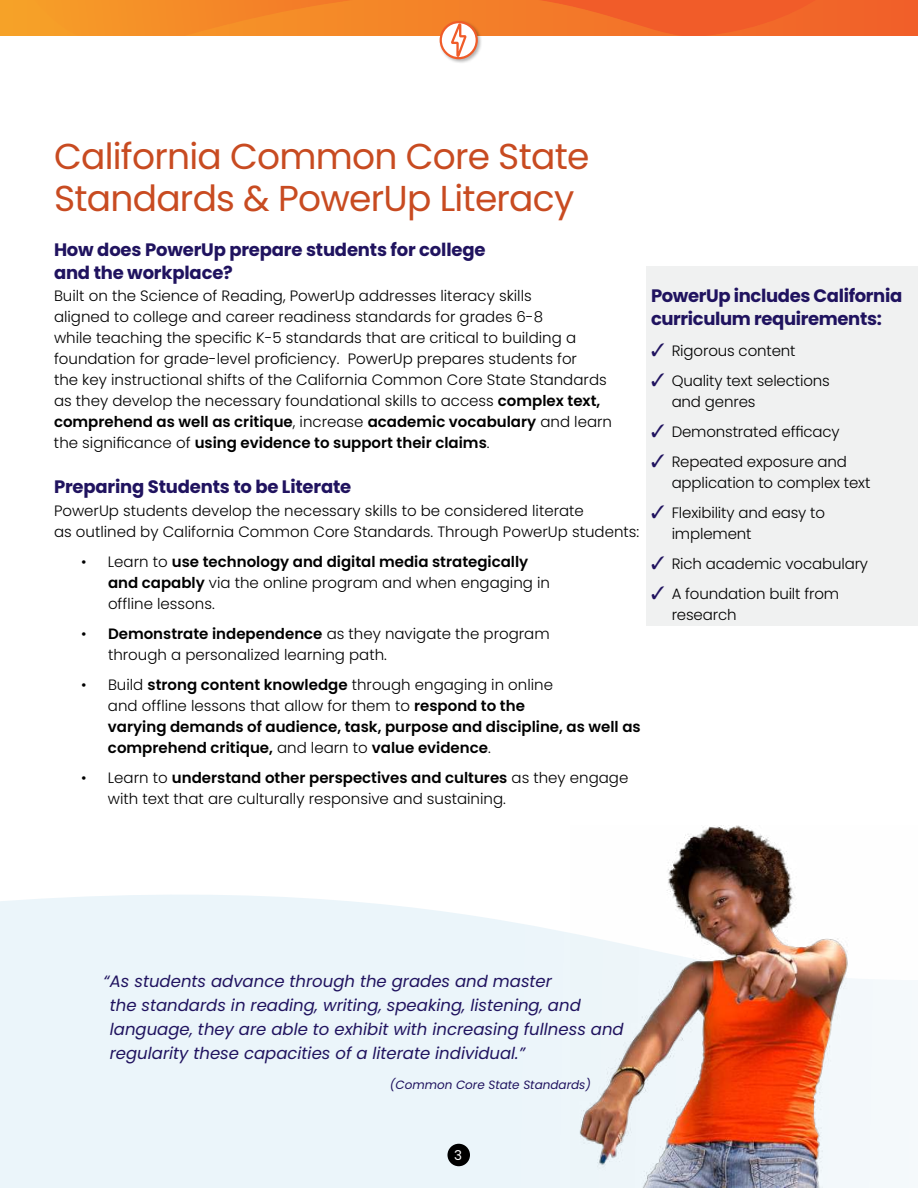
<style>
.page{position:relative;width:918px;height:1188px;background:#fff}
.page>*{position:absolute;margin:0;border:0;box-sizing:border-box;transform-origin:0 0}
.t1{font:36px/42px "Poppins";letter-spacing:-.02em;color:#c84b21}
.t2{font:700 18px/22.5px "Poppins";letter-spacing:-.01em;color:#20135f}
.t3{font:italic 16.5px/24px "Poppins";color:#20135f}
.t4{font:300 15px/21px "Poppins";color:#000}
.t5{font:600 15px/21px "Poppins";color:#000}
.t6{font:13.5px "Poppins";color:#fff}
.t7{font:italic 12px "Poppins";color:#20135f}
.s1{font-weight:600}
.s2{font-weight:300}
.s3{color:#20135f}
</style>
<div class="page">
<div style="left:0;top:895px;width:571px;height:293px;background:#ebf5fa"></div>
<img style="left:0;top:0;width:918px;height:36px">
<img style="left:34px;top:0;width:782px;height:36px">
<div style="left:447px;top:1144px;width:23px;height:22px;background:#000;border-radius:50%"></div>
<div style="left:646px;top:266px;width:272px;height:360px;background:#f0f1f1"></div>
<img style="left:571px;top:825px;width:341px;height:363px">
<div style="left:439px;top:20px;width:44px;height:44px;background:#000;opacity:.3"></div>
<svg style="left:441px;top:22px;width:36px;height:36px"></svg>
<div style="left:440px;top:21px;width:38px;height:38px;border:2px solid #f05c29;border-radius:50%"></div>
<svg style="left:451px;top:23px;width:16px;height:34px"></svg>
<h1 class="t1" style="left:54px;top:136px;width:537px">California Common Core State<br>Standards &amp; PowerUp Literacy</h1>
<p class="t2" style="left:54px;top:240px;width:433px">How does PowerUp prepare students for college and the workplace?</p>
<p class="t4" style="left:54px;top:285px;width:560px">Built on the Science of Reading, PowerUp addresses literacy skills<br>aligned to college and career readiness standards for grades 6-8<br>while teaching the specific K-5 standards that are critical to building a foundation for grade-level proficiency. PowerUp prepares students for<br>the key instructional shifts of the California Common Core State Standards as they develop the necessary foundational skills to access <span class="s1">complex text, comprehend as well as critique</span>, increase <span class="s1">academic vocabulary</span> and learn the significance of <span class="s1">using evidence to support their claims</span>.</p>
<p class="t2" style="left:54px;top:477px;width:299px">Preparing Students to be Literate</p>
<p class="t4" style="left:54px;top:501px;width:587px">PowerUp students develop the necessary skills to be considered literate<br>as outlined by California Common Core Standards. Through PowerUp students:</p>
<p class="t4" style="left:108px;top:552px;width:444px;text-indent:-27px">• Learn to <span class="s1">use technology and digital media strategically and capably</span> via the online program and when engaging in offline lessons.</p>
<p class="t4" style="left:108px;top:624px;width:443px;text-indent:-27px">• <span class="s1">Demonstrate independence</span> as they navigate the program through a personalized learning path.</p>
<p class="t5" style="left:108px;top:675px;width:534px;text-indent:-27px"><span class="s2">• Build</span> strong content knowledge <span class="s2">through engaging in online<br>and offline lessons that allow for them to</span> respond to the<br>varying demands of audience, task, purpose and discipline, as well as comprehend critique, <span class="s2">and learn to</span> value evidence<span class="s2">.</span></p>
<p class="t4" style="left:108px;top:768px;width:522px;text-indent:-27px">• Learn to <span class="s1">understand other perspectives and cultures</span> as they engage with text that are culturally responsive and sustaining.</p>
<p class="t2" style="left:651px;top:286px;width:253px">PowerUp includes California curriculum requirements:</p>
<p class="t4" style="left:651px;top:341px;width:146px"><span class="s3">✓</span> Rigorous content</p>
<p class="t4" style="left:672px;top:372px;width:160px;text-indent:-21px"><span class="s3">✓</span> Quality text selections and genres</p>
<p class="t4" style="left:651px;top:422px;width:190px"><span class="s3">✓</span> Demonstrated efficacy</p>
<p class="t4" style="left:672px;top:452px;width:200px;text-indent:-21px"><span class="s3">✓</span> Repeated exposure and application to complex text</p>
<p class="t4" style="left:672px;top:504px;width:155px;text-indent:-21px"><span class="s3">✓</span> Flexibility and easy to implement</p>
<p class="t4" style="left:651px;top:554px;width:219px"><span class="s3">✓</span> Rich academic vocabulary</p>
<p class="t4" style="left:672px;top:585px;width:169px;text-indent:-21px"><span class="s3">✓</span> A foundation built from research</p>
<p class="t3" style="left:110px;top:969px;width:516px;text-indent:-6px">“ As students advance through the grades and master<br>the standards in reading, writing, speaking, listening, and language, they are able to exhibit with increasing fullness and regularity these capacities of a literate individual.”</p>
<p class="t7" style="left:390px;top:1077px;width:203px">(Common Core State Standards)</p>
<p class="t6" style="left:454px;top:1147px;width:9px">3</p>
</div>
